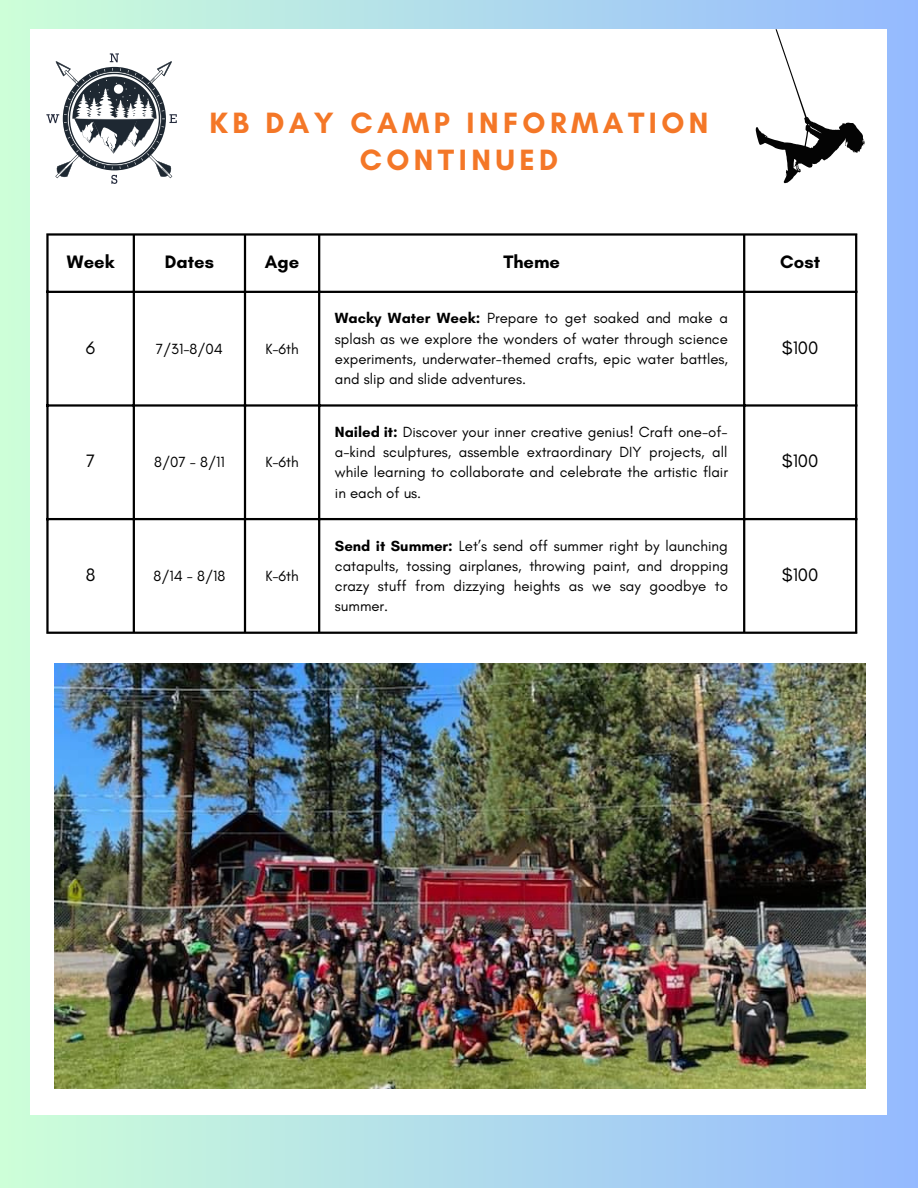
<style>
.page{position:relative;width:918px;height:1188px;background:#fff}
.page>*{position:absolute;margin:0;border:0;box-sizing:border-box;transform-origin:0 0}
.t1{font:700 29.85px/36.9px "Glacial Indifference";letter-spacing:.15em;color:#f47727;text-align:center}
.t2{font:700 18.3px "Glacial Indifference";color:#000}
.t3{font:18.3px "Glacial Indifference";color:#000}
.t4{font:15px/20.2px "Glacial Indifference";color:#000;text-align:justify}
.s1{font-weight:700}
</style>
<div class="page">
<div style="left:0;top:0;width:918px;height:1188px;background:linear-gradient(to right,#ceffd8,#94b9ff)"></div>
<div style="left:31px;top:29px;width:856px;height:1086px;background:#fff"></div>
<hr style="left:46px;top:236px;width:3px;height:396px;background:#000">
<hr style="left:133px;top:236px;width:2px;height:396px;background:#000">
<hr style="left:244px;top:236px;width:2px;height:396px;background:#000">
<hr style="left:318px;top:236px;width:2px;height:396px;background:#000">
<hr style="left:743px;top:236px;width:2px;height:396px;background:#000">
<hr style="left:855px;top:236px;width:2px;height:396px;background:#000">
<hr style="left:46px;top:233px;width:811px;height:3px;background:#000">
<hr style="left:46px;top:291px;width:811px;height:2px;background:#000">
<hr style="left:46px;top:404px;width:811px;height:3px;background:#000">
<hr style="left:46px;top:518px;width:811px;height:2px;background:#000">
<hr style="left:46px;top:632px;width:811px;height:2px;background:#000">
<img style="left:55px;top:663px;width:811px;height:426px">
<svg style="left:46px;top:53px;width:131px;height:131px"></svg>
<div style="left:114px;top:84px;width:9px;height:10px;background:#fff;border-radius:50%"></div>
<svg style="left:756px;top:29px;width:109px;height:154px"></svg>
<h1 class="t1" style="left:209px;top:104px;width:501px">KB DAY CAMP INFORMATION<br>CONTINUED</h1>
<p class="t2" style="left:67px;top:251px;width:49px">Week</p>
<p class="t2" style="left:165px;top:251px;width:51px">Dates</p>
<p class="t2" style="left:265px;top:251px;width:36px">Age</p>
<p class="t2" style="left:503px;top:251px;width:58px">Theme</p>
<p class="t2" style="left:780px;top:251px;width:41px">Cost</p>
<p class="t3" style="left:86px;top:336px;width:11px">6</p>
<p class="t4" style="left:156px;top:338px;width:69px">7/31-8/04</p>
<p class="t4" style="left:265px;top:338px;width:35px">K-6th</p>
<p class="t4" style="left:335px;top:308px;width:395px"><span class="s1">Wacky Water Week:</span> Prepare to get soaked and make a splash as we explore the wonders of water through science experiments, underwater-themed crafts, epic water battles, and slip and slide adventures.</p>
<p class="t3" style="left:782px;top:336px;width:38px">$100</p>
<p class="t3" style="left:86px;top:450px;width:11px">7</p>
<p class="t4" style="left:154px;top:452px;width:72px">8/07 - 8/11</p>
<p class="t4" style="left:265px;top:452px;width:35px">K-6th</p>
<p class="t4" style="left:335px;top:422px;width:395px"><span class="s1">Nailed it:</span> Discover your inner creative genius! Craft one-of&shy;a-kind sculptures, assemble extraordinary DIY projects, all while learning to collaborate and celebrate the artistic flair in each of us.</p>
<p class="t3" style="left:782px;top:450px;width:38px">$100</p>
<p class="t3" style="left:86px;top:564px;width:11px">8</p>
<p class="t4" style="left:154px;top:566px;width:73px">8/14 - 8/18</p>
<p class="t4" style="left:265px;top:566px;width:35px">K-6th</p>
<p class="t4" style="left:335px;top:535px;width:395px"><span class="s1">Send it Summer:</span> Let’s send off summer right by launching catapults, tossing airplanes, throwing paint, and dropping crazy stuff from dizzying heights as we say goodbye to summer.</p>
<p class="t3" style="left:782px;top:564px;width:38px">$100</p>
</div>
